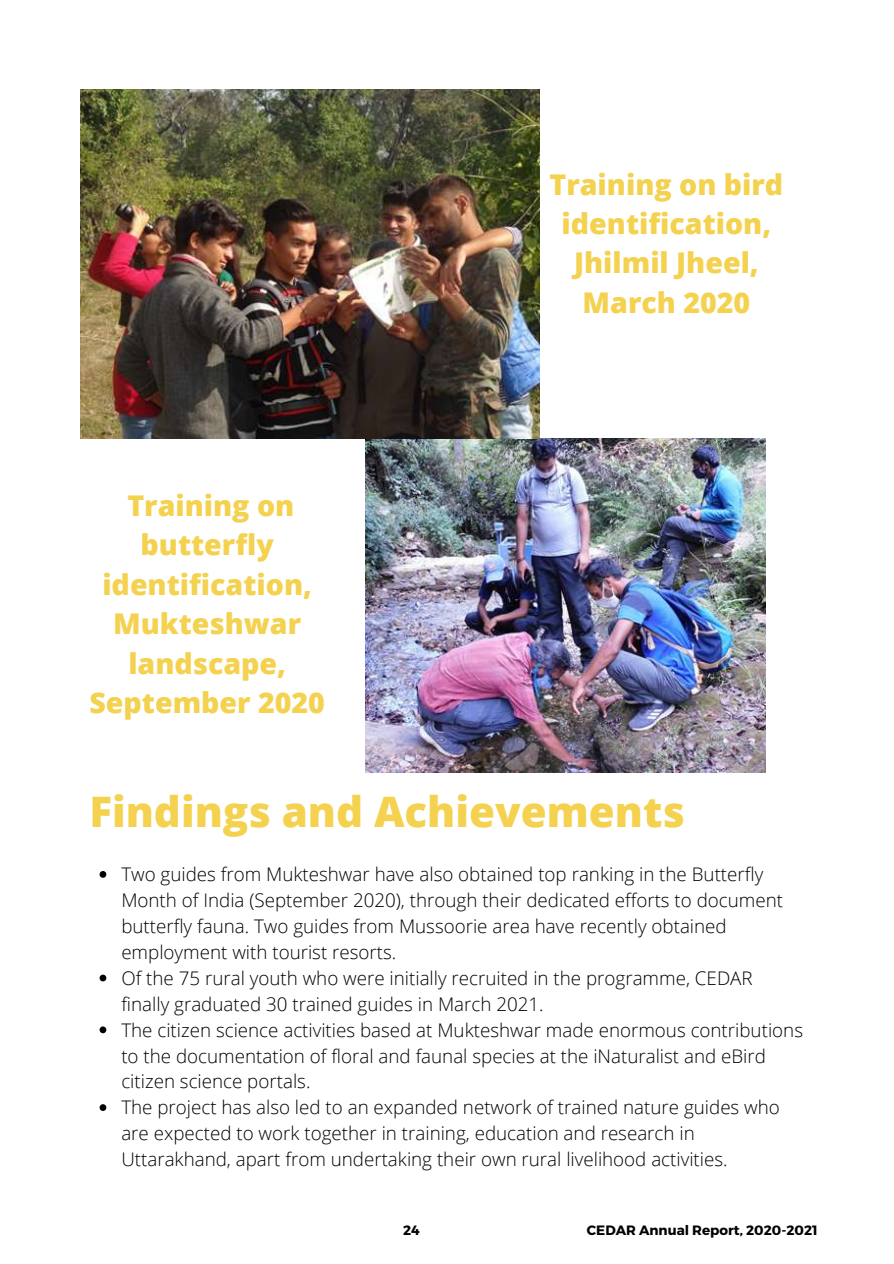
<style>
.page{position:relative;width:894px;height:1264px;background:#fff}
.page>*{position:absolute;margin:0;border:0;box-sizing:border-box;transform-origin:0 0}
.t1{font:800 42px "Open Sans";color:#f4d24f}
.t2{font:800 28.5px/39.5px "Open Sans";color:#f4d24f;text-align:center}
.t3{font:300 18.75px/26px "Open Sans";color:#000}
.t4{font:700 13.5px "Montserrat";color:#000}
</style>
<div class="page">
<img style="left:365px;top:438px;width:400px;height:334px">
<img style="left:80px;top:89px;width:459px;height:349px">
<svg style="left:99px;top:871px;width:7px;height:6px"></svg>
<svg style="left:99px;top:974px;width:7px;height:7px"></svg>
<svg style="left:99px;top:1026px;width:7px;height:7px"></svg>
<svg style="left:99px;top:1104px;width:7px;height:6px"></svg>
<h2 class="t2" style="left:89px;top:485px;width:237px">Training on butterfly identification,<br>Mukteshwar landscape,<br>September 2020</h2>
<h2 class="t2" style="left:549px;top:164px;width:235px">Training on bird identification,<br>Jhilmil Jheel,<br>March 2020</h2>
<h1 class="t1" style="left:89px;top:782px;width:596px">Findings and Achievements</h1>
<p class="t3" style="left:121px;top:860px;width:683px">Two guides from Mukteshwar have also obtained top ranking in the Butterfly Month of India (September 2020), through their dedicated efforts to document butterfly fauna. Two guides from Mussoorie area have recently obtained employment with tourist resorts.<br>Of the 75 rural youth who were initially recruited in the programme, CEDAR finally graduated 30 trained guides in March 2021.<br>The citizen science activities based at Mukteshwar made enormous contributions to the documentation of floral and faunal species at the iNaturalist and eBird citizen science portals.<br>The project has also led to an expanded network of trained nature guides who are expected to work together in training, education and research in Uttarakhand, apart from undertaking their own rural livelihood activities.</p>
<p class="t4" style="left:403px;top:1221px;width:18px">24</p>
<p class="t4" style="left:586px;top:1221px;width:232px">CEDAR Annual Report, 2020-2021</p>
</div>
